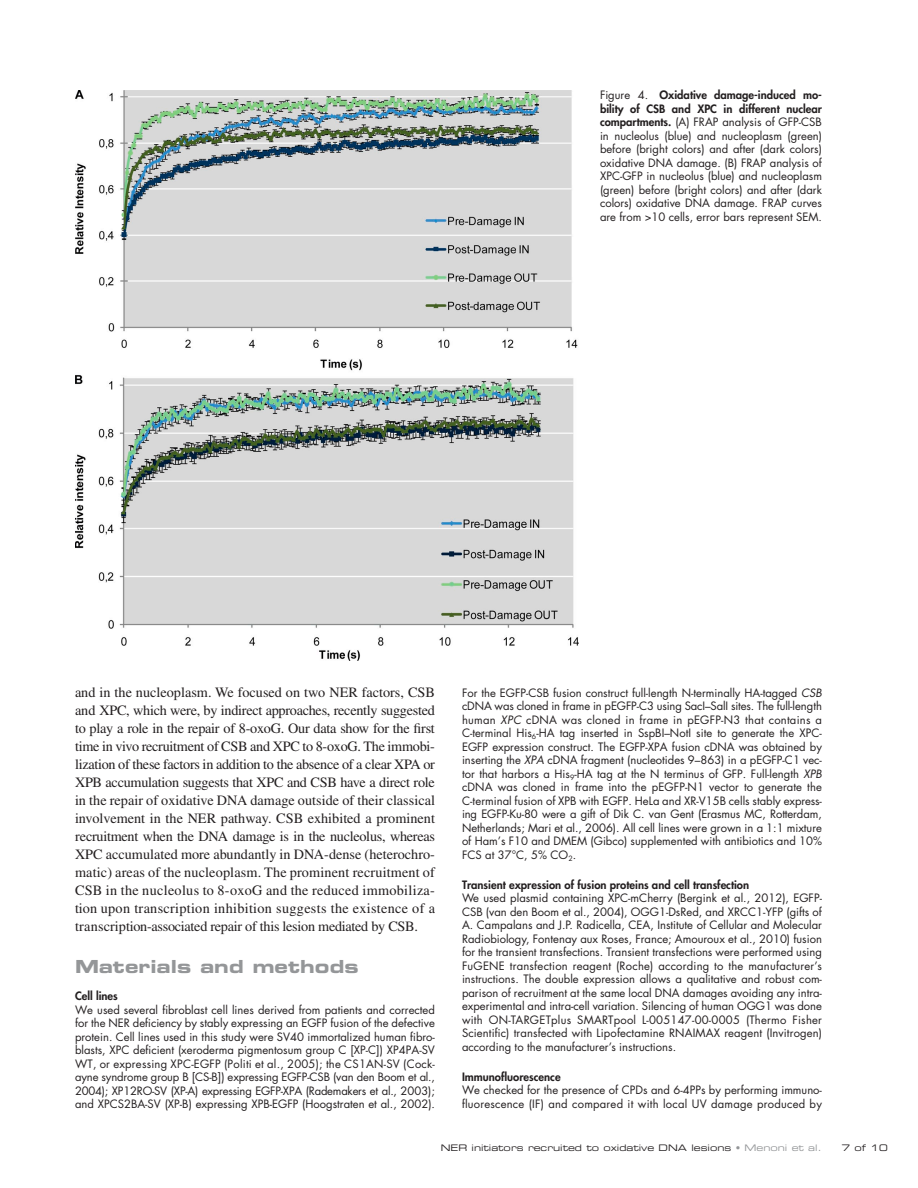
<style>
.page{position:relative;width:918px;height:1188px;background:#fff}
.page>*{position:absolute;margin:0;border:0;box-sizing:border-box;transform-origin:0 0}
.t1{font:18px "Eurostile LT Std Bold Ex 2";letter-spacing:.005em;color:#949698}
.t2{font:14.25px/18px "Times LT Std";letter-spacing:-.02em;color:#231f20;text-align:justify}
.t3{font:11.25px/13.5px "Futura Std";color:#231f20;text-align:justify}
.t4{font:800 11.25px "Futura Std";color:#231f20}
.t5{font:9px "Eurostile LT Std Ex 2";color:#231f20}
.s1{font-weight:800}
.s2{font-style:italic}
.s3{color:#949698}
</style>
<div class="page">
<img style="left:75px;top:90px;width:504px;height:571px">
<p class="t3" style="left:600px;top:89px;width:224px">Figure 4. <span class="s1">Oxidative damage-induced mo&shy;bility of CSB and XPC in different nuclear compartments.</span> (A) FRAP analysis of GFP-CSB in nucleolus (blue) and nucleoplasm (green) before (bright colors) and after (dark colors) oxidative DNA damage. (B) FRAP analysis of XPC-GFP in nucleolus (blue) and nucleoplasm (green) before (bright colors) and after (dark colors) oxidative DNA damage. FRAP curves are from &gt;10 cells, error bars represent SEM.</p>
<p class="t2" style="left:75px;top:683px;width:362px">and in the nucleoplasm. We focused on two NER factors, CSB and XPC, which were, by indirect approaches, recently suggested to play a role in the repair of 8-oxoG. Our data show for the first time in vivo recruitment of CSB and XPC to 8-oxoG. The immobi&shy;lization of these factors in addition to the absence of a clear XPA or XPB accumulation suggests that XPC and CSB have a direct role in the repair of oxidative DNA damage outside of their classical involvement in the NER pathway. CSB exhibited a prominent recruitment when the DNA damage is in the nucleolus, whereas XPC accumulated more abundantly in DNA-dense (heterochro&shy;matic) areas of the nucleoplasm. The prominent recruitment of CSB in the nucleolus to 8-oxoG and the reduced immobiliza&shy;tion upon transcription inhibition suggests the existence of a transcription-associated repair of this lesion mediated by CSB.</p>
<h1 class="t1" style="left:75px;top:954px;width:285px">Materials and methods</h1>
<p class="t4" style="left:75px;top:989px;width:44px">Cell lines</p>
<p class="t3" style="left:75px;top:1003px;width:362px">We used several fibroblast cell lines derived from patients and corrected for the NER deficiency by stably expressing an EGFP fusion of the defective protein. Cell lines used in this study were SV40 immortalized human fibro&shy;blasts, XPC deficient (xeroderma pigmentosum group C [XP-C]) XP4PA-SV WT, or expressing XPC-EGFP (Politi et al., 2005); the CS1AN-SV (Cock&shy;ayne syndrome group B [CS-B]) expressing EGFP-CSB (van den Boom et al., 2004); XP12RO-SV (XP-A) expressing EGFP-XPA (Rademakers et al., 2003); and XPCS2BA-SV (XP-B) expressing XPB-EGFP (Hoogstraten et al., 2002).</p>
<p class="t3" style="left:462px;top:686px;width:362px">For the EGFP-CSB fusion construct full-length N-terminally HA-tagged <span class="s2">CSB </span>cDNA was cloned in frame in pEGFP-C3 using SacI–SalI sites. The full-length human <span class="s2">XPC</span> cDNA was cloned in frame in pEGFP-N3 that contains a C-terminal His<sub>6</sub>-HA tag inserted in SspBI–NotI site to generate the XPC-EGFP expression construct. The EGFP-XPA fusion cDNA was obtained by inserting the <span class="s2">XPA</span> cDNA fragment (nucleotides 9–863) in a pEGFP-C1 vec&shy;tor that harbors a His<sub>9</sub>-HA tag at the N terminus of GFP. Full-length <span class="s2">XPB </span>cDNA was cloned in frame into the pEGFP-N1 vector to generate the C-terminal fusion of XPB with EGFP. HeLa and XR-V15B cells stably express&shy;ing EGFP-Ku-80 were a gift of Dik C. van Gent (Erasmus MC, Rotterdam, Netherlands; Mari et al., 2006). All cell lines were grown in a 1:1 mixture of Ham’s F10 and DMEM (Gibco) supplemented with antibiotics and 10% FCS at 37°C, 5% CO<sub>2</sub>.</p>
<p class="t4" style="left:462px;top:878px;width:289px">Transient expression of fusion proteins and cell transfection</p>
<p class="t3" style="left:462px;top:892px;width:362px">We used plasmid containing XPC-mCherry (Bergink et al., 2012), EGFP-CSB (van den Boom et al., 2004), OGG1-DsRed, and XRCC1-YFP (gifts of A. Campalans and J.P. Radicella, CEA, Institute of Cellular and Molecular Radiobiology, Fontenay aux Roses, France; Amouroux et al., 2010) fusion for the transient transfections. Transient transfections were performed using FuGENE transfection reagent (Roche) according to the manufacturer’s instructions. The double expression allows a qualitative and robust com&shy;parison of recruitment at the same local DNA damages avoiding any intra&shy;experimental and intra-cell variation. Silencing of human OGG1 was done with ON-TARGETplus SMARTpool L-005147-00-0005 (Thermo Fisher Scientific) transfected with Lipofectamine RNAIMAX reagent (Invitrogen) according to the manufacturer’s instructions.</p>
<p class="t4" style="left:462px;top:1069px;width:100px">Immunofluorescence</p>
<p class="t3" style="left:462px;top:1083px;width:361px">We checked for the presence of CPDs and 6-4PPs by performing immuno&shy;fluorescence (IF) and compared it with local UV damage produced by</p>
<p class="t5" style="left:441px;top:1142px;width:383px">NER initiators recruited to oxidative DNA lesions <span class="s3">• Menoni et al.</span></p>
<p class="t5" style="left:855px;top:1142px;width:35px">of 10</p>
</div>
